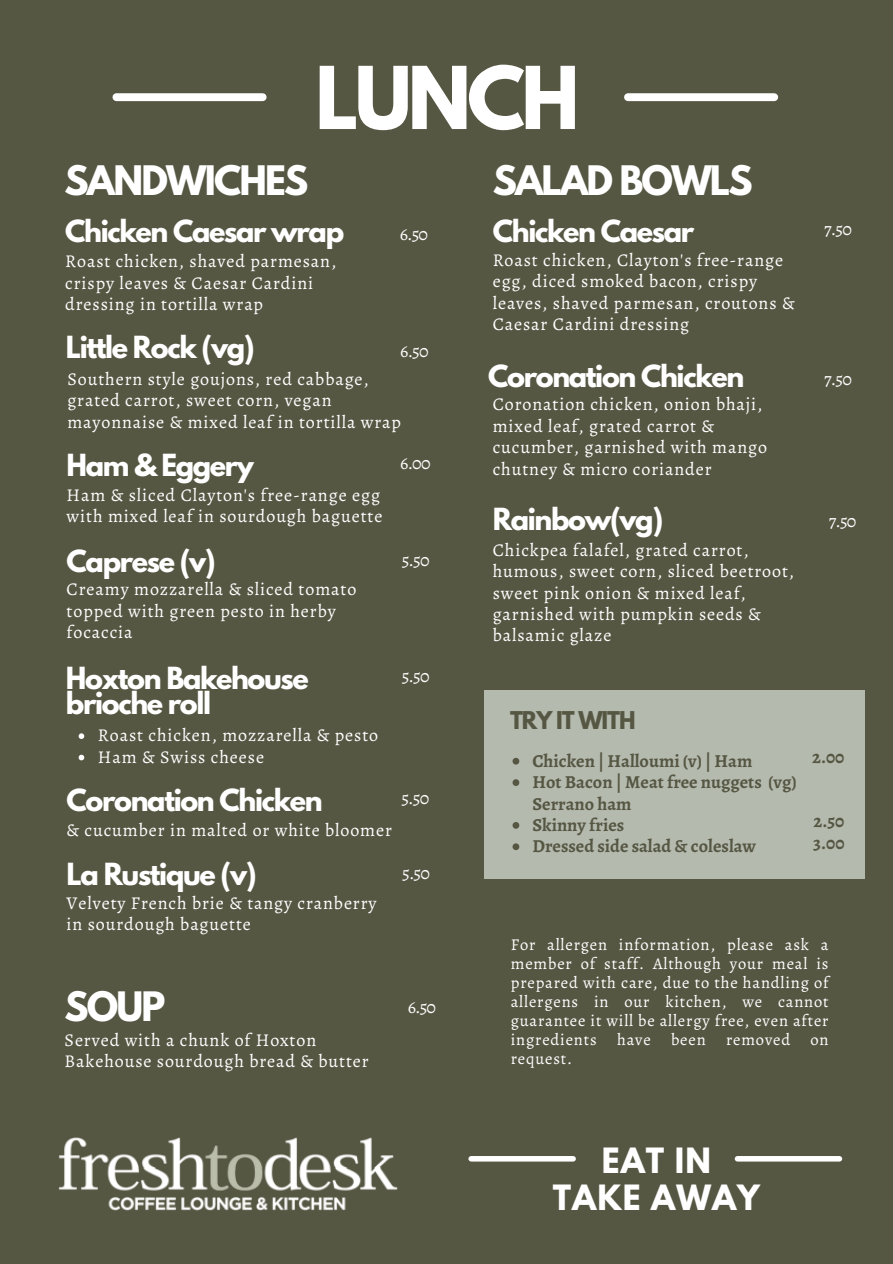
<style>
.page{position:relative;width:893px;height:1264px;background:#fff}
.page>*{position:absolute;margin:0;border:0;box-sizing:border-box;transform-origin:0 0}
.t1{font:700 76.65px "League Spartan";letter-spacing:-.05em;color:#fff}
.t2{font:700 36px "League Spartan";letter-spacing:-.05em;color:#fff}
.t3{font:700 35.85px "League Spartan";color:#fff}
.t4{font:700 30.9px "League Spartan";letter-spacing:.035em;color:#fff}
.t5{font:700 27px/24.8px "League Spartan";letter-spacing:-.05em;color:#fff}
.t6{font:700 21.75px "League Spartan";letter-spacing:-.05em;color:#565743}
.t7{font:700 18.3px/21.3px "Alegreya";color:#565743}
.t8{font:18px/21.3px "Alegreya";letter-spacing:.05em;color:#fff}
.t9{font:16.5px/19.2px "Alegreya";letter-spacing:.05em;color:#fff;text-align:justify}
</style>
<div class="page">
<div style="left:0;top:0;width:892px;height:1263px;background:#565743"></div>
<div style="left:628px;top:93px;width:146px;height:8px;background:#fff"></div>
<div style="left:116px;top:93px;width:147px;height:8px;background:#fff"></div>
<svg style="left:79px;top:733px;width:5px;height:6px"></svg>
<svg style="left:79px;top:754px;width:5px;height:6px"></svg>
<div style="left:484px;top:689px;width:380px;height:189px;background:#b5baaf"></div>
<svg style="left:512px;top:757px;width:7px;height:7px"></svg>
<svg style="left:512px;top:779px;width:7px;height:7px"></svg>
<svg style="left:512px;top:822px;width:7px;height:6px"></svg>
<svg style="left:512px;top:843px;width:7px;height:7px"></svg>
<img style="left:58px;top:1137px;width:340px;height:74px">
<div style="left:737px;top:1155px;width:102px;height:6px;background:#fff"></div>
<div style="left:471px;top:1155px;width:102px;height:6px;background:#fff"></div>
<p class="t1" style="left:315px;top:60px;width:266px">LUNCH</p>
<p class="t2" style="left:492px;top:162px;width:261px">SALAD BOWLS</p>
<p class="t5" style="left:493px;top:222px;width:203px">Chicken Caesar</p>
<p class="t8" style="left:492px;top:249px;width:303px">Roast chicken, Clayton's free-range egg, diced smoked bacon, crispy leaves, shaved parmesan, croutons &amp;<br>Caesar Cardini dressing</p>
<p class="t2" style="left:65px;top:162px;width:245px">SANDWICHES</p>
<p class="t5" style="left:65px;top:222px;width:280px">Chicken Caesar wrap</p>
<p class="t8" style="left:824px;top:218px;width:29px">7.50</p>
<p class="t8" style="left:65px;top:250px;width:272px">Roast chicken, shaved parmesan, crispy leaves &amp; Caesar Cardini dressing in tortilla wrap</p>
<p class="t8" style="left:400px;top:223px;width:30px">6.50</p>
<p class="t5" style="left:66px;top:338px;width:190px">Little Rock (vg)</p>
<p class="t8" style="left:67px;top:368px;width:335px">Southern style goujons, red cabbage, grated carrot, sweet corn, vegan mayonnaise &amp; mixed leaf in tortilla wrap</p>
<p class="t8" style="left:400px;top:340px;width:30px">6.50</p>
<p class="t5" style="left:488px;top:367px;width:257px">Coronation Chicken</p>
<p class="t8" style="left:492px;top:394px;width:276px">Coronation chicken, onion bhaji, mixed leaf, grated carrot &amp; cucumber, garnished with mango chutney &amp; micro coriander</p>
<p class="t8" style="left:824px;top:368px;width:29px">7.50</p>
<p class="t5" style="left:67px;top:456px;width:189px">Ham &amp; Eggery</p>
<p class="t8" style="left:67px;top:484px;width:317px">Ham &amp; sliced Clayton's free-range egg with mixed leaf in sourdough baguette</p>
<p class="t8" style="left:400px;top:452px;width:32px">6.00</p>
<p class="t5" style="left:492px;top:510px;width:172px">Rainbow(vg)</p>
<p class="t8" style="left:492px;top:539px;width:303px">Chickpea falafel, grated carrot, humous, sweet corn, sliced beetroot, sweet pink onion &amp; mixed leaf, garnished with pumpkin seeds &amp; balsamic glaze</p>
<p class="t8" style="left:828px;top:510px;width:29px">7.50</p>
<p class="t5" style="left:67px;top:552px;width:151px">Caprese (v)</p>
<p class="t8" style="left:67px;top:578px;width:291px">Creamy mozzarella &amp; sliced tomato topped with green pesto in herby focaccia</p>
<p class="t8" style="left:401px;top:549px;width:29px">5.50</p>
<p class="t5" style="left:66px;top:669px;width:244px">Hoxton Bakehouse brioche roll</p>
<p class="t8" style="left:98px;top:724px;width:282px">Roast chicken, mozzarella &amp; pesto</p>
<p class="t8" style="left:98px;top:746px;width:167px">Ham &amp; Swiss cheese</p>
<p class="t5" style="left:67px;top:791px;width:257px">Coronation Chicken</p>
<p class="t8" style="left:67px;top:819px;width:327px">&amp; cucumber in malted or white bloomer</p>
<p class="t5" style="left:67px;top:865px;width:191px">La Rustique (v)</p>
<p class="t8" style="left:67px;top:892px;width:311px">Velvety French brie &amp; tangy cranberry in sourdough baguette</p>
<p class="t8" style="left:401px;top:665px;width:29px">5.50</p>
<p class="t8" style="left:401px;top:787px;width:29px">5.50</p>
<p class="t8" style="left:402px;top:862px;width:29px">5.50</p>
<p class="t3" style="left:65px;top:989px;width:102px">SOUP</p>
<p class="t8" style="left:408px;top:996px;width:30px">6.50</p>
<p class="t8" style="left:65px;top:1029px;width:306px">Served with a chunk of Hoxton<br>Bakehouse sourdough bread &amp; butter</p>
<p class="t6" style="left:510px;top:709px;width:127px">TRY IT WITH</p>
<p class="t7" style="left:532px;top:750px;width:221px">Chicken | Halloumi (v) | Ham</p>
<p class="t7" style="left:532px;top:771px;width:266px">Hot Bacon | Meat free nuggets (vg)<br>Serrano ham</p>
<p class="t7" style="left:532px;top:814px;width:93px">Skinny fries</p>
<p class="t7" style="left:532px;top:835px;width:225px">Dressed side salad &amp; coleslaw</p>
<p class="t7" style="left:812px;top:746px;width:34px">2.00</p>
<p class="t7" style="left:813px;top:810px;width:32px">2.50</p>
<p class="t7" style="left:813px;top:832px;width:33px">3.00</p>
<p class="t9" style="left:510px;top:934px;width:319px">For allergen information, please ask a member of staff. Although your meal is prepared with care, due to the handling of allergens in our kitchen, we cannot guarantee it will be allergy free, even after ingredients have been removed on request.</p>
<p class="t4" style="left:601px;top:1145px;width:111px">EAT IN</p>
<p class="t4" style="left:552px;top:1182px;width:209px">TAKE AWAY</p>
</div>
